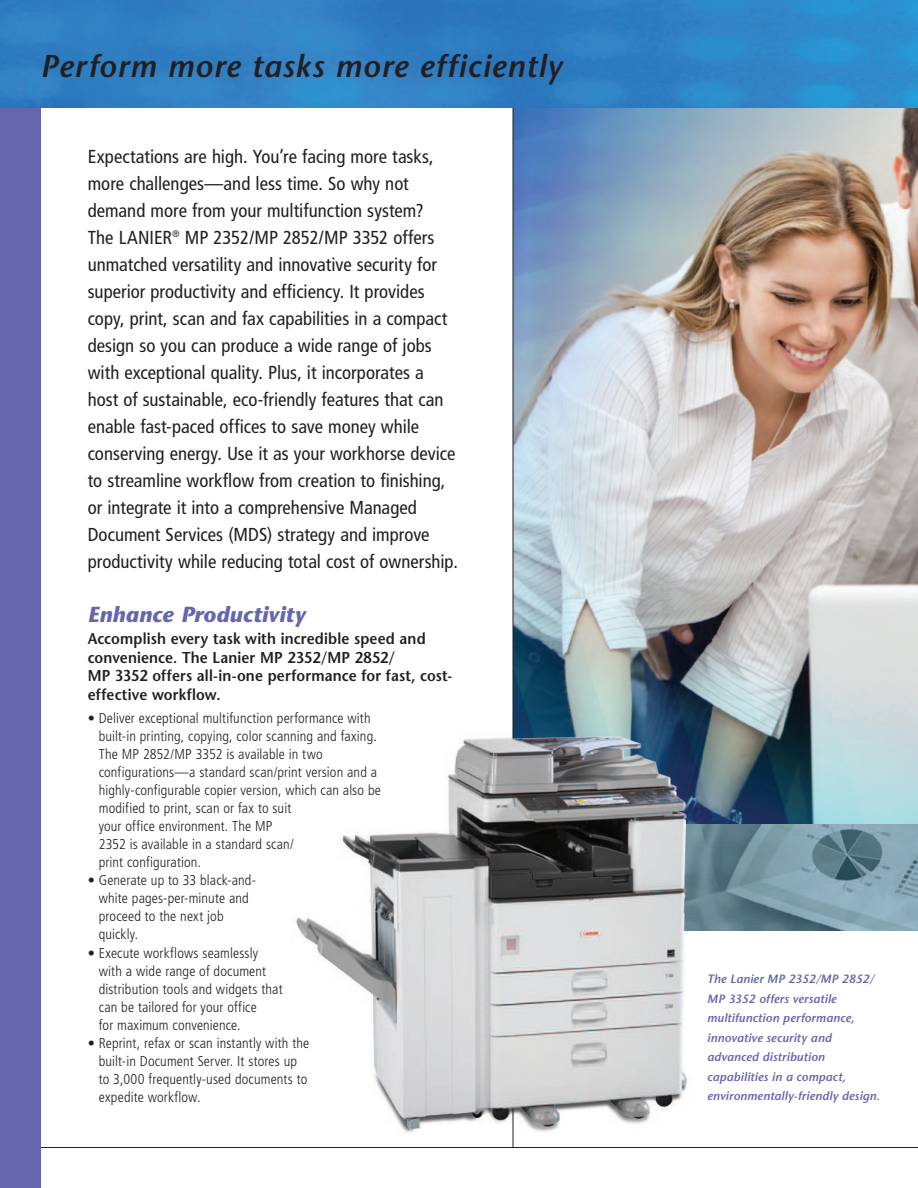
<style>
.page{position:relative;width:918px;height:1188px;background:#fff}
.page>*{position:absolute;margin:0;border:0;box-sizing:border-box;transform-origin:0 0}
.t1{font:italic 600 31.5px "Stone Sans Std";letter-spacing:.035em;color:#231f20}
.t2{font:italic 700 21.75px "Stone Sans Std";letter-spacing:.005em;color:#6566ae}
.t3{font:condensed 18.75px/27px "Frutiger LT Std";color:#231f20}
.t4{font:600 15.75px/18.8px "Stone Sans Std";letter-spacing:.01em;color:#231f20;scale:.92 1}
.t5{font:300 condensed 14.25px/18px "Frutiger LT Std";letter-spacing:.01em;color:#231f20}
.t6{font:italic 600 12px/19.5px "Stone Sans Std";letter-spacing:.01em;color:#6566ae}
</style>
<div class="page">
<img style="left:296px;top:728px;width:391px;height:416px">
<img style="left:514px;top:824px;width:404px;height:107px">
<img style="left:514px;top:108px;width:404px;height:716px">
<hr style="left:513px;top:105px;width:1px;height:1043px;background:#231f20">
<hr style="left:34px;top:1147px;width:884px;height:1px;background:#231f20">
<div style="left:0;top:105px;width:40px;height:1083px;background:#6566ae"></div>
<img style="left:0;top:0;width:918px;height:108px">
<h1 class="t1" style="left:40px;top:47px;width:523px">Perform more tasks more efficiently</h1>
<p class="t3" style="left:88px;top:143px;width:372px">Expectations are high. You’re facing more tasks, more challenges—and less time. So why not demand more from your multifunction system?<br>The LANIER<sup>®</sup> MP 2352/MP 2852/MP 3352 offers unmatched versatility and innovative security for superior productivity and efficiency. It provides copy, print, scan and fax capabilities in a compact design so you can produce a wide range of jobs with exceptional quality. Plus, it incorporates a host of sustainable, eco-friendly features that can enable fast-paced offices to save money while conserving energy. Use it as your workhorse device to streamline workflow from creation to finishing, or integrate it into a comprehensive Managed Document Services (MDS) strategy and improve productivity while reducing total cost of ownership.</p>
<p class="t2" style="left:88px;top:601px;width:219px">Enhance Productivity</p>
<p class="t4" style="left:88px;top:629px;width:398px">Accomplish every task with incredible speed and convenience. The Lanier MP 2352/MP 2852/<br>MP 3352 offers all-in-one performance for fast, cost&shy;effective workflow.</p>
<p class="t5" style="left:99px;top:709px;width:284px;text-indent:-11px">• Deliver exceptional multifunction performance with built-in printing, copying, color scanning and faxing.<br>The MP 2852/MP 3352 is available in two configurations—a standard scan/print version and a highly-configurable copier version, which can also be modified to print, scan or fax to suit<br>your office environment. The MP<br>2352 is available in a standard scan/<br>print configuration.</p>
<p class="t5" style="left:99px;top:871px;width:159px;text-indent:-11px">• Generate up to 33 black-and&shy;white pages-per-minute and proceed to the next job quickly.</p>
<p class="t5" style="left:99px;top:944px;width:185px;text-indent:-11px">• Execute workflows seamlessly with a wide range of document distribution tools and widgets that can be tailored for your office<br>for maximum convenience.</p>
<p class="t5" style="left:99px;top:1034px;width:212px;text-indent:-11px">• Reprint, refax or scan instantly with the built-in Document Server. It stores up to 3,000 frequently-used documents to expedite workflow.</p>
<p class="t6" style="left:707px;top:969px;width:174px">The Lanier MP 2352/MP 2852/<br>MP 3352 offers versatile multifunction performance, innovative security and advanced distribution capabilities in a compact, environmentally-friendly design.</p>
</div>
